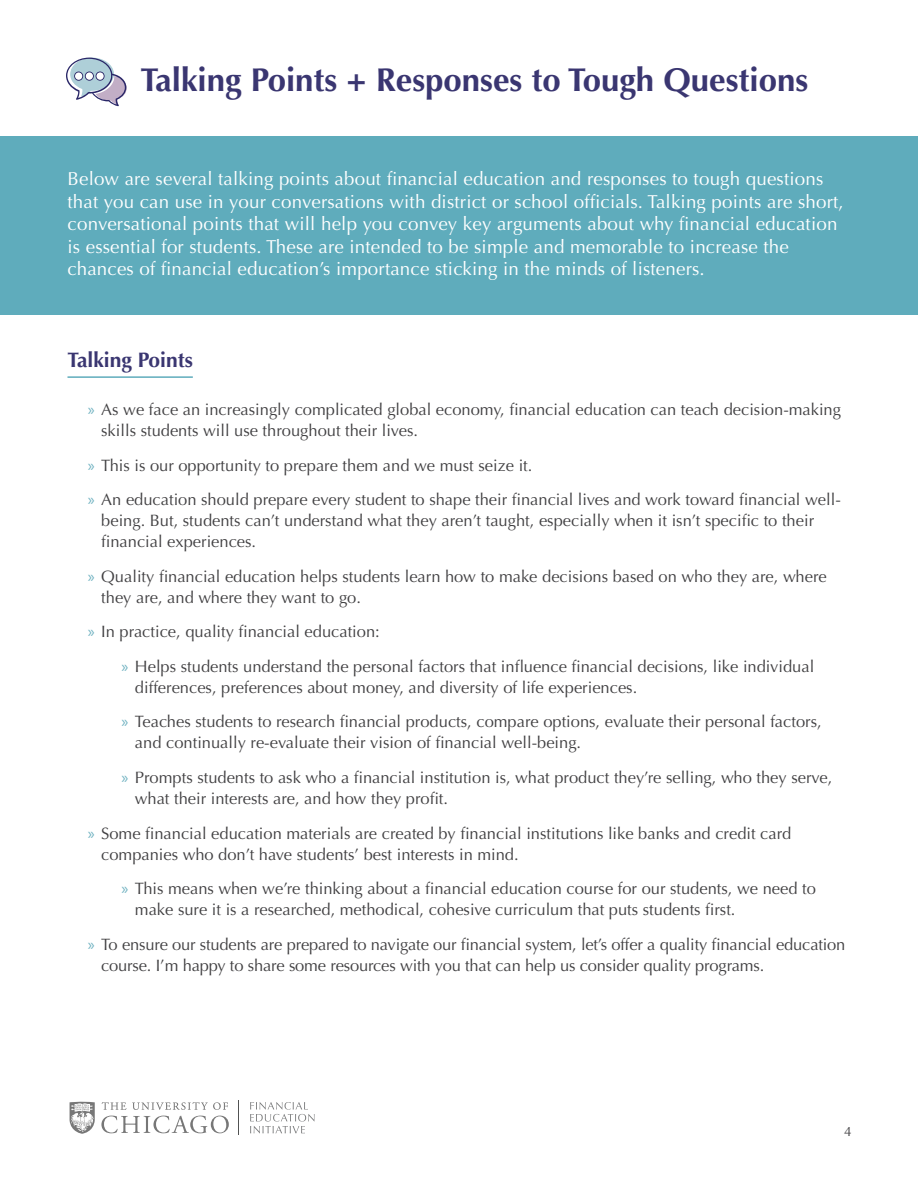
<style>
.page{position:relative;width:918px;height:1188px;background:#fff}
.page>*{position:absolute;margin:0;border:0;box-sizing:border-box;transform-origin:0 0}
.t1{font:700 33px "Optima";color:#3a3671}
.t2{font:700 21px "Optima";color:#3a3671}
.t3{font:18.75px/22.5px "Optima";letter-spacing:.01em;color:#fff}
.t4{font:16.5px/34.5px "Optima";color:#414042}
.t5{font:13.5px "Optima";color:#414042}
.s1{font-family:"Myriad Pro";color:#70b2c1}
</style>
<div class="page">
<hr style="left:239px;top:1100px;width:1px;height:35px;background:#515252">
<svg style="left:250px;top:1102px;width:65px;height:31px"></svg>
<svg style="left:70px;top:1102px;width:159px;height:32px"></svg>
<div style="left:0;top:136px;width:918px;height:179px;background:#5facbc"></div>
<hr style="left:68px;top:376px;width:125px;height:2px;background:#5facbc">
<svg style="left:66px;top:58px;width:61px;height:48px"></svg>
<h1 class="t1" style="left:140px;top:60px;width:669px">Talking Points + Responses to Tough Questions</h1>
<p class="t3" style="left:68px;top:168px;width:778px">Below are several talking points about financial education and responses to tough questions that you can use in your conversations with district or school officials. Talking points are short, conversational points that will help you convey key arguments about why financial education is essential for students. These are intended to be simple and memorable to increase the chances of financial education’s importance sticking in the minds of listeners.</p>
<p class="t2" style="left:68px;top:348px;width:127px">Talking Points</p>
<p class="t4" style="left:101px;top:400px;width:741px;line-height:21px;text-indent:-13px"><span class="s1">»</span> As we face an increasingly complicated global economy, financial education can teach decision-making skills students will use throughout their lives.</p>
<p class="t4" style="left:88px;top:448px;width:755px"><span class="s1">»</span> This is our opportunity to prepare them and we must seize it.<br><span class="s1">»</span> An education should prepare every student to shape their financial lives and work toward financial well-</p>
<p class="t4" style="left:101px;top:511px;width:714px;line-height:21px">being. But, students can’t understand what they aren’t taught, especially when it isn’t specific to their financial experiences.</p>
<p class="t4" style="left:101px;top:566px;width:727px;line-height:21px;text-indent:-13px"><span class="s1">»</span> Quality financial education helps students learn how to make decisions based on who they are, where they are, and where they want to go.</p>
<p class="t4" style="left:121px;top:615px;width:694px;text-indent:-34px"><span class="s1">»</span> In practice, quality financial education:<br><span class="s1">»</span> Helps students understand the personal factors that influence financial decisions, like individual</p>
<p class="t4" style="left:121px;top:670px;width:702px;text-indent:13px">differences, preferences about money, and diversity of life experiences.<br><span class="s1">»</span> Teaches students to research financial products, compare options, evaluate their personal factors,</p>
<p class="t4" style="left:121px;top:726px;width:712px;text-indent:13px">and continually re-evaluate their vision of financial well-being.<br><span class="s1">»</span> Prompts students to ask who a financial institution is, what product they’re selling, who they serve,</p>
<p class="t4" style="left:88px;top:781px;width:705px;text-indent:47px">what their interests are, and how they profit.<br><span class="s1">»</span> Some financial education materials are created by financial institutions like banks and credit card</p>
<p class="t4" style="left:121px;top:837px;width:696px;text-indent:-20px">companies who don’t have students’ best interests in mind.<br><span class="s1">»</span> This means when we’re thinking about a financial education course for our students, we need to</p>
<p class="t4" style="left:88px;top:892px;width:759px;text-indent:47px">make sure it is a researched, methodical, cohesive curriculum that puts students first.<br><span class="s1">»</span> To ensure our students are prepared to navigate our financial system, let’s offer a quality financial education</p>
<p class="t4" style="left:101px;top:948px;width:665px">course. I’m happy to share some resources with you that can help us consider quality programs.</p>
<p class="t5" style="left:844px;top:1123px;width:9px">4</p>
</div>
